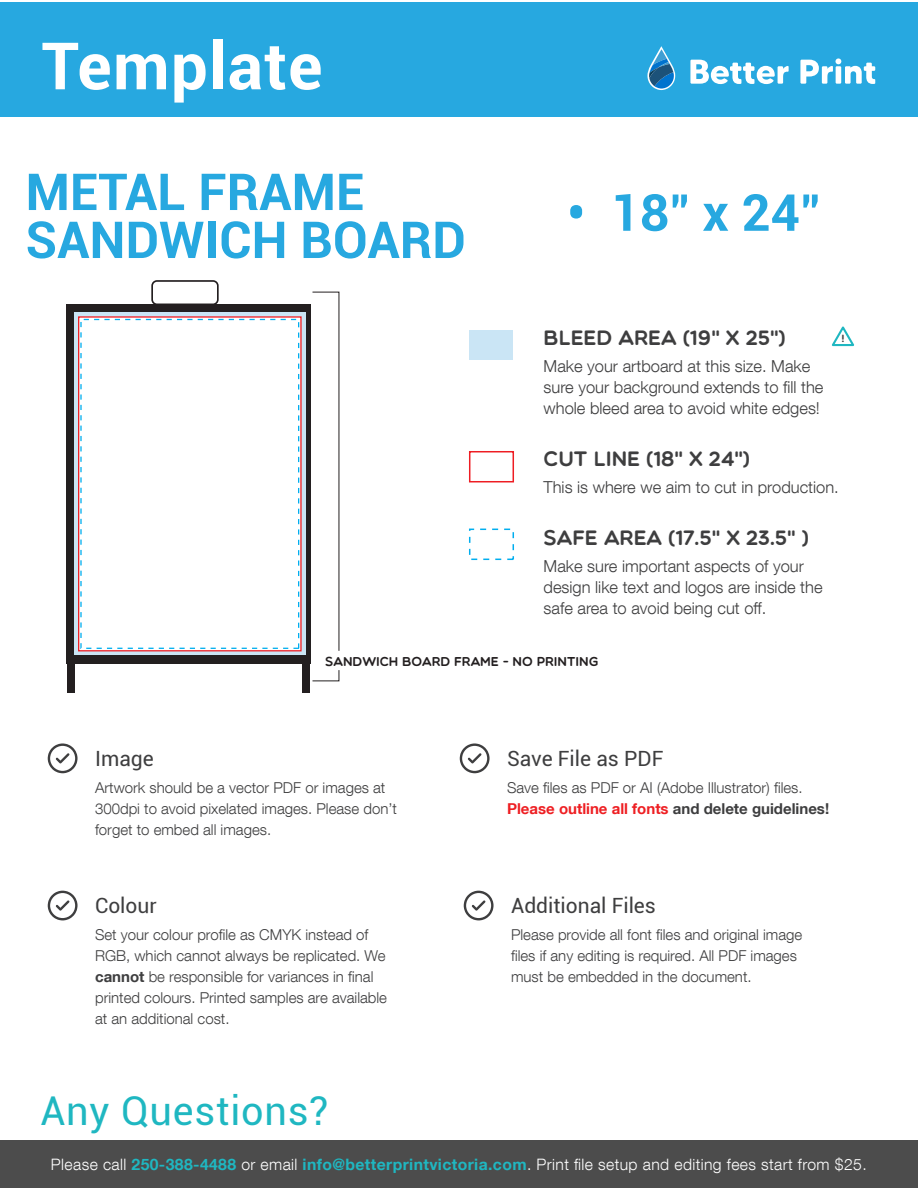
<style>
.page{position:relative;width:918px;height:1188px;background:#fff}
.page>*{position:absolute;margin:0;border:0;box-sizing:border-box;transform-origin:0 0}
.t1{font:700 65.4px "Roboto";letter-spacing:.02em;color:#fff}
.t2{font:700 51px/48px "Roboto";color:#27a8e0}
.t3{font:39.75px "Roboto";letter-spacing:.02em;color:#1fb7c1}
.t4{font:21px "Multicolore";color:#3e3e3f}
.t5{font:21px "Roboto";color:#3e3e3f}
.t6{font:300 16.5px/21px "Helvetica Neue LT Com";color:#3e3e3f}
.t7{font:300 15.75px "Helvetica Neue LT Com";letter-spacing:.025em;color:#fff}
.t8{font:300 15px/21px "Helvetica Neue LT Com";color:#3e3e3f}
.t9{font:12.9px "Multicolore";color:#231f20}
.t10{font:10.5px "Multicolore";color:#3e3e3f}
.s1{font-family:"Brandon Grotesque";font-weight:700}
.s2{font-weight:700}
.s3{font-weight:700;color:#ee1f23}
.s4{font-weight:700;color:#1fb7c1}
</style>
<div class="page">
<div style="left:67px;top:304px;width:244px;height:360px;background:#231f20"></div>
<div style="left:74px;top:313px;width:232px;height:342px;background:#cae5f5"></div>
<svg style="left:78px;top:316px;width:224px;height:335px;background:#eb8c92"></svg>
<div style="left:80px;top:319px;width:219px;height:330px;background:#fff;border:1px dashed #00aeef"></div>
<svg style="left:312px;top:670px;width:28px;height:12px"></svg>
<svg style="left:312px;top:291px;width:28px;height:360px"></svg>
<div style="left:0;top:2px;width:918px;height:115px;background:#27a8e0"></div>
<svg style="left:690px;top:60px;width:99px;height:24px"></svg>
<svg style="left:800px;top:58px;width:75px;height:26px"></svg>
<svg style="left:647px;top:46px;width:28px;height:44px"></svg>
<svg style="left:48px;top:743px;width:30px;height:30px"></svg>
<svg style="left:48px;top:891px;width:30px;height:29px"></svg>
<svg style="left:460px;top:743px;width:30px;height:30px"></svg>
<svg style="left:464px;top:891px;width:30px;height:29px"></svg>
<div style="left:470px;top:330px;width:43px;height:30px;background:#cae5f5"></div>
<div style="left:469px;top:451px;width:45px;height:31px;background:#fff;border:2px solid #ee1d23"></div>
<div style="left:469px;top:529px;width:45px;height:31px;background:#fff;border:2px dashed #00aeef"></div>
<svg style="left:832px;top:326px;width:23px;height:21px"></svg>
<div style="left:0;top:1140px;width:918px;height:48px;background:#4c4c4c"></div>
<div style="left:67px;top:661px;width:8px;height:32px;background:#231f20"></div>
<div style="left:302px;top:661px;width:8px;height:32px;background:#231f20"></div>
<div style="left:151px;top:280px;width:68px;height:25px;border:2px solid #231f20;border-radius:5px"></div>
<h1 class="t1" style="left:41px;top:20px;width:283px">Template</h1>
<h2 class="t2" style="left:26px;top:166px;width:442px">METAL FRAME<br>SANDWICH BOARD</h2>
<h2 class="t2" style="left:567px;top:187px;width:255px">• 18" x 24"</h2>
<h3 class="t4" style="left:544px;top:325px;width:244px">BLEED AREA <span class="s1">(</span>19" X 25"<span class="s1">)</span></h3>
<p class="t6" style="left:544px;top:355px;width:281px">Make your artboard at this size. Make sure your background extends to fill the whole bleed area to avoid white edges!</p>
<h3 class="t4" style="left:544px;top:446px;width:208px">CUT LINE <span class="s1">(</span>18" X 24"<span class="s1">)</span></h3>
<p class="t6" style="left:544px;top:476px;width:297px">This is where we aim to cut in production.</p>
<h3 class="t4" style="left:544px;top:525px;width:267px">SAFE AREA <span class="s1">(</span>17.5" X 23.5" <span class="s1">)</span></h3>
<p class="t6" style="left:544px;top:555px;width:281px">Make sure important aspects of your design like text and logos are inside the safe area to avoid being cut off.</p>
<p class="t10" style="left:841px;top:332px;width:5px">!</p>
<p class="t9" style="left:325px;top:653px;width:275px">SANDWICH BOARD FRAME - NO PRINTING</p>
<h3 class="t5" style="left:95px;top:744px;width:60px">Image</h3>
<p class="t8" style="left:95px;top:777px;width:303px">Artwork should be a vector PDF or images at<br>300dpi to avoid pixelated images. Please don’t forget to embed all images.</p>
<h3 class="t5" style="left:95px;top:891px;width:63px">Colour</h3>
<p class="t8" style="left:95px;top:924px;width:294px">Set your colour profile as CMYK instead of RGB, which cannot always be replicated. We <span class="s2">cannot</span> be responsible for variances in final printed colours. Printed samples are available at an additional cost.</p>
<h3 class="t5" style="left:507px;top:744px;width:158px">Save File as PDF</h3>
<p class="t8" style="left:507px;top:777px;width:324px">Save files as PDF or AI (Adobe Illustrator) files.<br><span class="s3">Please outline all fonts</span> <span class="s2">and delete guidelines!</span></p>
<h3 class="t5" style="left:511px;top:891px;width:146px">Additional Files</h3>
<p class="t8" style="left:511px;top:924px;width:293px">Please provide all font files and original image files if any editing is required. All PDF images must be embedded in the document.</p>
<h3 class="t3" style="left:40px;top:1083px;width:290px">Any Questions?</h3>
<p class="t7" style="left:51px;top:1154px;width:817px">Please call <span class="s4">250-388-4488</span> or email <span class="s4">info@betterprintvictoria.com</span>. Print file setup and editing fees start from $25.</p>
</div>
